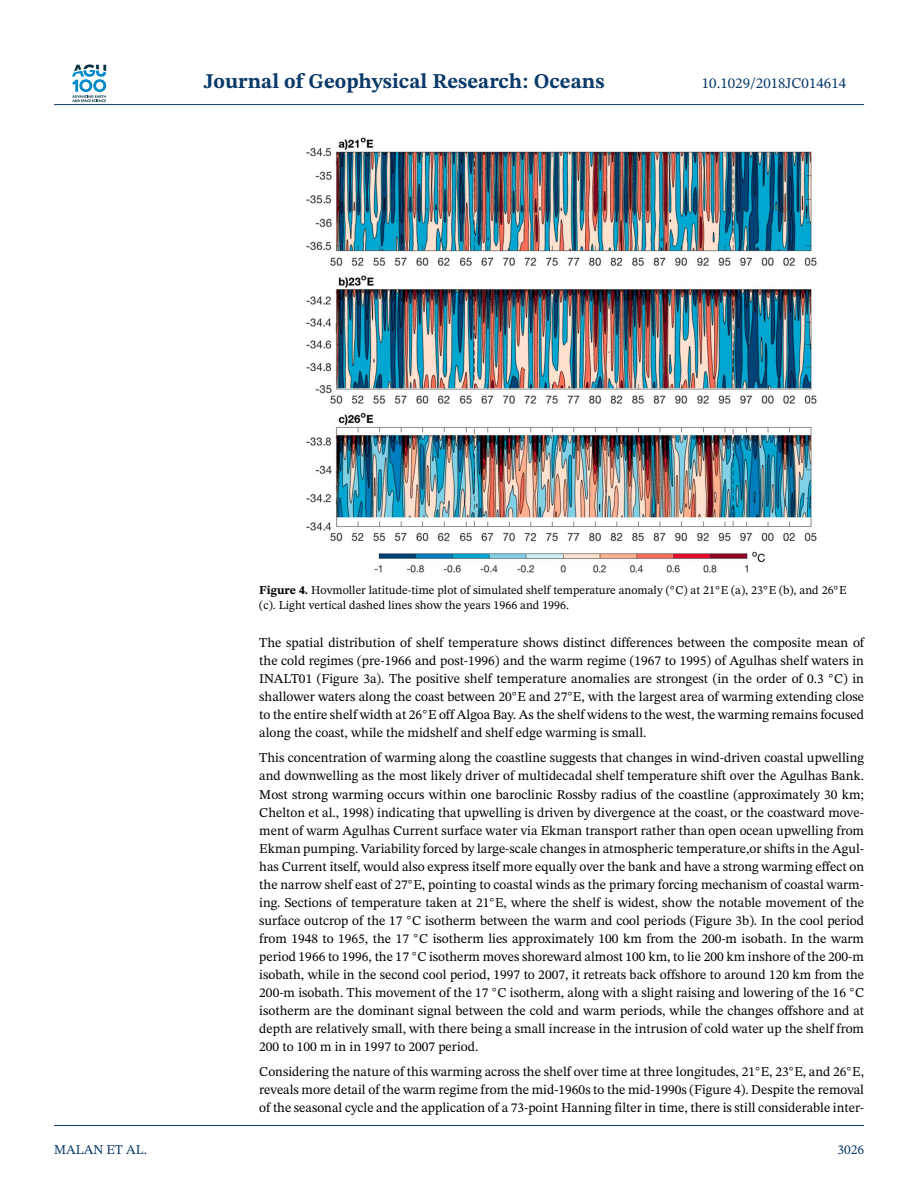
<style>
.page{position:relative;width:918px;height:1188px;background:#fff}
.page>*{position:absolute;margin:0;border:0;box-sizing:border-box;transform-origin:0 0}
.t1{font:700 21px "STIX Two Text";color:#0a3a69}
.t2{font:15px "STIX Two Text";color:#0a3a69}
.t3{font:13.5px/18px "STIX Two Text";color:#000;text-align:justify}
.t4{font:13.5px "STIX Two Text";color:#0a3a69}
.t5{font:12px/15px "STIX Two Text";color:#000}
.s1{font-weight:700}
</style>
<div class="page">
<svg style="left:72px;top:64px;width:34px;height:38px"></svg>
<hr style="left:54px;top:104px;width:810px;height:1px;background:#0a3a69">
<img style="left:306px;top:137px;width:511px;height:436px">
<hr style="left:54px;top:1125px;width:810px;height:1px;background:#0a3a69">
<h1 class="t1" style="left:204px;top:73px;width:402px">Journal of Geophysical Research: Oceans</h1>
<p class="t2" style="left:702px;top:77px;width:146px">10.1029/2018JC014614</p>
<p class="t5" style="left:259px;top:584px;width:589px"><span class="s1">Figure 4.</span> Hovmoller latitude-time plot of simulated shelf temperature anomaly (<sup>◦</sup>C) at 21<sup>◦</sup>E (a), 23<sup>◦</sup>E (b), and 26<sup>◦</sup>E (c). Light vertical dashed lines show the years 1966 and 1996.</p>
<p class="t3" style="left:259px;top:635px;width:606px">The spatial distribution of shelf temperature shows distinct differences between the composite mean of the cold regimes (pre-1966 and post-1996) and the warm regime (1967 to 1995) of Agulhas shelf waters in INALT01 (Figure 3a). The positive shelf temperature anomalies are strongest (in the order of 0.3 <sup>◦</sup>C) in shallower waters along the coast between 20<sup>◦</sup>E and 27<sup>◦</sup>E, with the largest area of warming extending close to the entire shelf width at 26<sup>◦</sup>E off Algoa Bay. As the shelf widens to the west, the warming remains focused along the coast, while the midshelf and shelf edge warming is small.</p>
<p class="t3" style="left:259px;top:750px;width:606px">This concentration of warming along the coastline suggests that changes in wind-driven coastal upwelling and downwelling as the most likely driver of multidecadal shelf temperature shift over the Agulhas Bank.<br>Most strong warming occurs within one baroclinic Rossby radius of the coastline (approximately 30 km; Chelton et al., 1998) indicating that upwelling is driven by divergence at the coast, or the coastward move&shy;ment of warm Agulhas Current surface water via Ekman transport rather than open ocean upwelling from Ekman pumping. Variability forced by large-scale changes in atmospheric temperature,or shifts in the Agul&shy;has Current itself, would also express itself more equally over the bank and have a strong warming effect on the narrow shelf east of 27<sup>◦</sup>E, pointing to coastal winds as the primary forcing mechanism of coastal warm&shy;ing. Sections of temperature taken at 21<sup>◦</sup>E, where the shelf is widest, show the notable movement of the surface outcrop of the 17 <sup>◦</sup>C isotherm between the warm and cool periods (Figure 3b). In the cool period from 1948 to 1965, the 17 <sup>◦</sup>C isotherm lies approximately 100 km from the 200-m isobath. In the warm period 1966 to 1996, the 17 <sup>◦</sup>C isotherm moves shoreward almost 100 km, to lie 200 km inshore of the 200-m isobath, while in the second cool period, 1997 to 2007, it retreats back offshore to around 120 km from the 200-m isobath. This movement of the 17 <sup>◦</sup>C isotherm, along with a slight raising and lowering of the 16 <sup>◦</sup>C isotherm are the dominant signal between the cold and warm periods, while the changes offshore and at depth are relatively small, with there being a small increase in the intrusion of cold water up the shelf from 200 to 100 m in in 1997 to 2007 period.</p>
<p class="t3" style="left:259px;top:1064px;width:606px">Considering the nature of this warming across the shelf over time at three longitudes, 21<sup>◦</sup>E, 23<sup>◦</sup>E, and 26<sup>◦</sup>E, reveals more detail of the warm regime from the mid-1960s to the mid-1990s (Figure 4). Despite the removal of the seasonal cycle and the application of a 73-point Hanning filter in time, there is still considerable inter-</p>
<p class="t4" style="left:54px;top:1144px;width:95px">MALAN ET AL.</p>
<p class="t4" style="left:837px;top:1144px;width:28px">3026</p>
</div>
